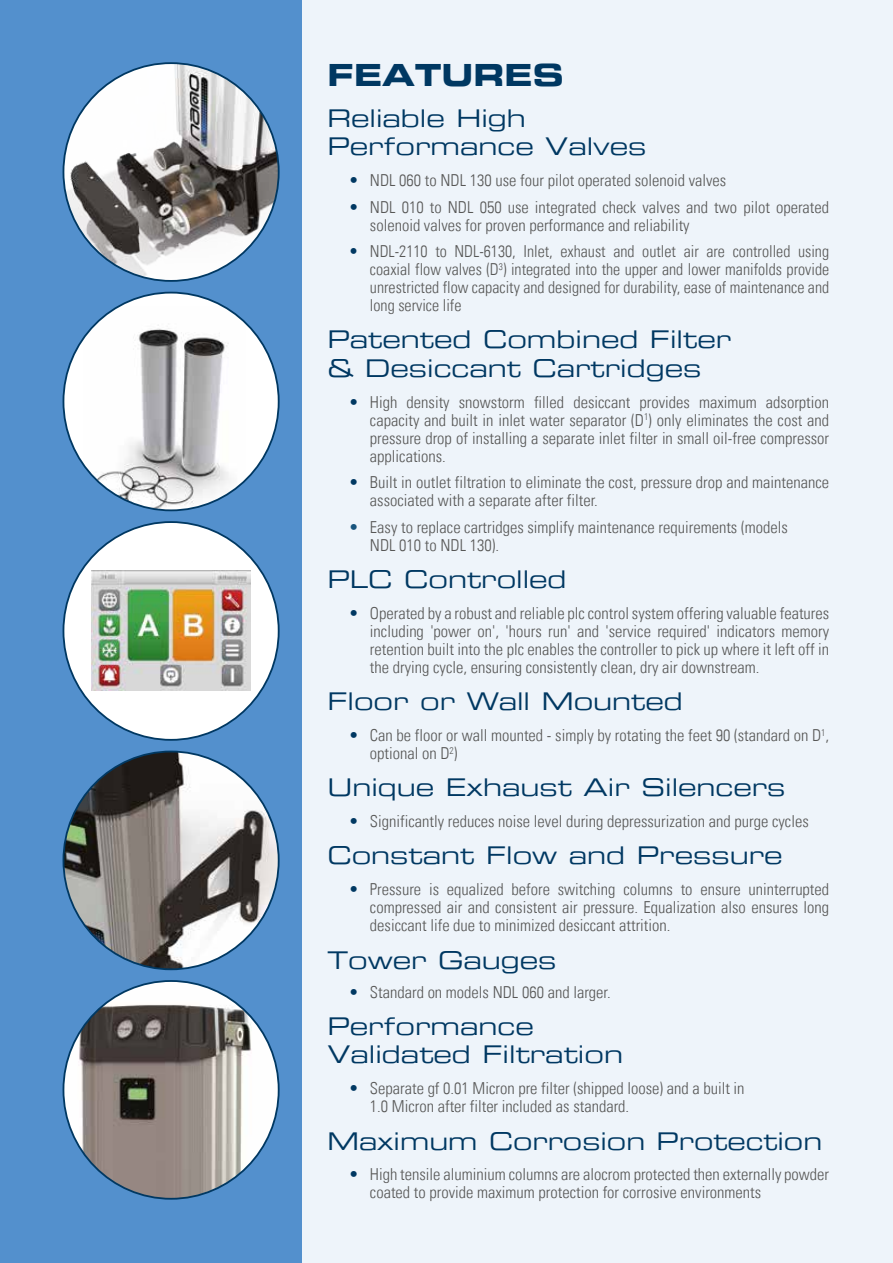
<style>
.page{position:relative;width:893px;height:1263px;background:#fff}
.page>*{position:absolute;margin:0;border:0;box-sizing:border-box;transform-origin:0 0}
.t1{font:30px "Eurostile Bold Extended Two";color:#003862}
.t2{font:24px/28.5px "Eurostile Extended Two";color:#003862}
.t3{font:300 condensed 16.5px/18px "Univers LT";color:#575756}
.s1{color:#003862}
.s2{color:#17547d}
</style>
<div class="page">
<div style="left:302px;top:0;width:591px;height:1263px;background:#eef4fa"></div>
<div style="left:0;top:0;width:302px;height:1263px;background:#5390cd"></div>
<img style="left:63px;top:63px;width:214px;height:218px">
<div style="left:63px;top:293px;width:216px;height:217px;background:#fff;border-radius:50%"></div>
<img style="left:83px;top:307px;width:162px;height:203px">
<div style="left:63px;top:522px;width:216px;height:218px;background:#fff;border-radius:50%"></div>
<img style="left:91px;top:571px;width:160px;height:120px">
<img style="left:63px;top:751px;width:214px;height:218px">
<img style="left:63px;top:981px;width:214px;height:218px">
<h1 class="t1" style="left:327px;top:53px;width:238px">FEATURES</h1>
<h2 class="t2" style="left:327px;top:104px;width:321px">Reliable High<br>Performance Valves</h2>
<p class="t3" style="left:349px;top:171px;width:379px"><span class="s1">•</span> NDL 060 to NDL 130 use four pilot operated solenoid valves</p>
<p class="t3" style="left:370px;top:198px;width:461px;text-indent:-21px"><span class="s1">•</span> NDL 010 to NDL 050 use integrated check valves and two pilot operated solenoid valves for proven performance and reliability</p>
<p class="t3" style="left:370px;top:242px;width:461px;text-align:justify;text-indent:-21px"><span class="s1">•</span> NDL-2110 to NDL-6130, Inlet, exhaust and outlet air are controlled using coaxial flow valves (D<sup>3</sup>) integrated into the upper and lower manifolds provide unrestricted flow capacity and designed for durability, ease of maintenance and long service life</p>
<h2 class="t2" style="left:327px;top:325px;width:405px">Patented Combined Filter &amp; Desiccant Cartridges</h2>
<p class="t3" style="left:370px;top:393px;width:461px;text-align:justify;text-indent:-21px"><span class="s1">•</span> High density snowstorm filled desiccant provides maximum adsorption capacity and built in inlet water separator (D<sup>1</sup>) only eliminates the cost and pressure drop of installing a separate inlet filter in small oil-free compressor applications.</p>
<p class="t3" style="left:370px;top:473px;width:461px;text-indent:-21px"><span class="s1">•</span> Built in outlet filtration to eliminate the cost, pressure drop and maintenance associated with a separate after filter.</p>
<p class="t3" style="left:370px;top:518px;width:419px;text-indent:-21px"><span class="s2">•</span> Easy to replace cartridges simplify maintenance requirements (models<br>NDL 010 to NDL 130).</p>
<h2 class="t2" style="left:327px;top:565px;width:241px">PLC Controlled</h2>
<p class="t3" style="left:370px;top:604px;width:461px;text-align:justify;text-indent:-21px"><span class="s1">•</span> Operated by a robust and reliable plc control system offering valuable features including 'power on', 'hours run' and 'service required' indicators memory retention built into the plc enables the controller to pick up where it left off in the drying cycle, ensuring consistently clean, dry air downstream.</p>
<h2 class="t2" style="left:327px;top:687px;width:357px">Floor or Wall Mounted</h2>
<p class="t3" style="left:370px;top:726px;width:461px;text-indent:-21px"><span class="s1">•</span> Can be floor or wall mounted - simply by rotating the feet 90 (standard on D<sup>1</sup>, optional on D<sup>2</sup>)</p>
<h2 class="t2" style="left:327px;top:773px;width:459px">Unique Exhaust Air Silencers</h2>
<p class="t3" style="left:349px;top:812px;width:462px"><span class="s1">•</span> Significantly reduces noise level during depressurization and purge cycles</p>
<h2 class="t2" style="left:327px;top:841px;width:457px">Constant Flow and Pressure</h2>
<p class="t3" style="left:370px;top:880px;width:461px;text-align:justify;text-indent:-21px"><span class="s1">•</span> Pressure is equalized before switching columns to ensure uninterrupted compressed air and consistent air pressure. Equalization also ensures long desiccant life due to minimized desiccant attrition.</p>
<h2 class="t2" style="left:327px;top:945px;width:231px">Tower Gauges</h2>
<p class="t3" style="left:349px;top:983px;width:263px"><span class="s1">•</span> Standard on models NDL 060 and larger.</p>
<h2 class="t2" style="left:327px;top:1012px;width:297px">Performance<br>Validated Filtration</h2>
<p class="t3" style="left:370px;top:1079px;width:376px;text-indent:-21px"><span class="s1">•</span> Separate gf 0.01 Micron pre filter (shipped loose) and a built in<br>1.0 Micron after filter included as standard.</p>
<h2 class="t2" style="left:327px;top:1126px;width:496px">Maximum Corrosion Protection</h2>
<p class="t3" style="left:370px;top:1165px;width:461px;text-indent:-21px"><span class="s1">•</span> High tensile aluminium columns are alocrom protected then externally powder coated to provide maximum protection for corrosive environments</p>
</div>
